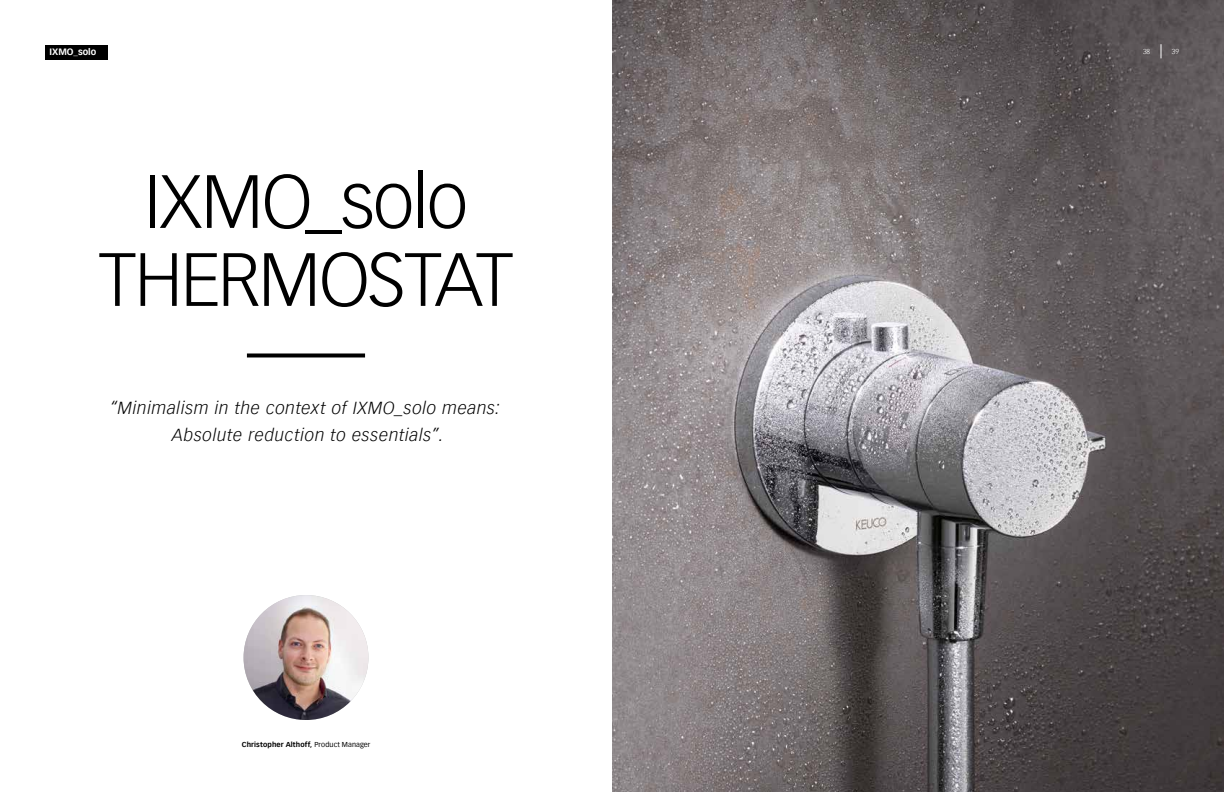
<style>
.page{position:relative;width:1224px;height:792px;background:#fff}
.page>*{position:absolute;margin:0;border:0;box-sizing:border-box;transform-origin:0 0}
.t1{font:300 74px/78px "Vectora Com";letter-spacing:-.02em;color:#000;text-align:center}
.t2{font:italic 300 17px/27px "Vectora Com";letter-spacing:.04em;color:#000;text-align:center}
.t3{font:700 9px "Vectora Com";color:#fff}
.t4{font:700 7px "Vectora Com";letter-spacing:.015em;color:#000}
.t5{font:300 7px "Vectora Com";color:#fff}
.s1{font-weight:400}
</style>
<div class="page">
<img style="left:244px;top:595px;width:124px;height:125px;border-radius:62px">
<img style="left:612px;top:0;width:612px;height:792px">
<svg style="left:247px;top:353px;width:118px;height:4px"></svg>
<div style="left:45px;top:45px;width:62px;height:14px;background:#000"></div>
<svg style="left:1161px;top:44px;width:1px;height:14px"></svg>
<p class="t3" style="left:50px;top:47px;width:48px">IXMO_solo</p>
<h1 class="t1" style="left:99px;top:163px;width:416px">IXMO_solo<br>THERMOSTAT</h1>
<p class="t2" style="left:110px;top:395px;width:391px">“Minimalism in the context of IXMO_solo means:<br>Absolute reduction to essentials”.</p>
<p class="t4" style="left:242px;top:740px;width:130px">Christopher Althoff, <span class="s1">Product Manager</span></p>
<p class="t5" style="left:1143px;top:47px;width:9px">38</p>
<p class="t5" style="left:1172px;top:47px;width:9px">39</p>
</div>
